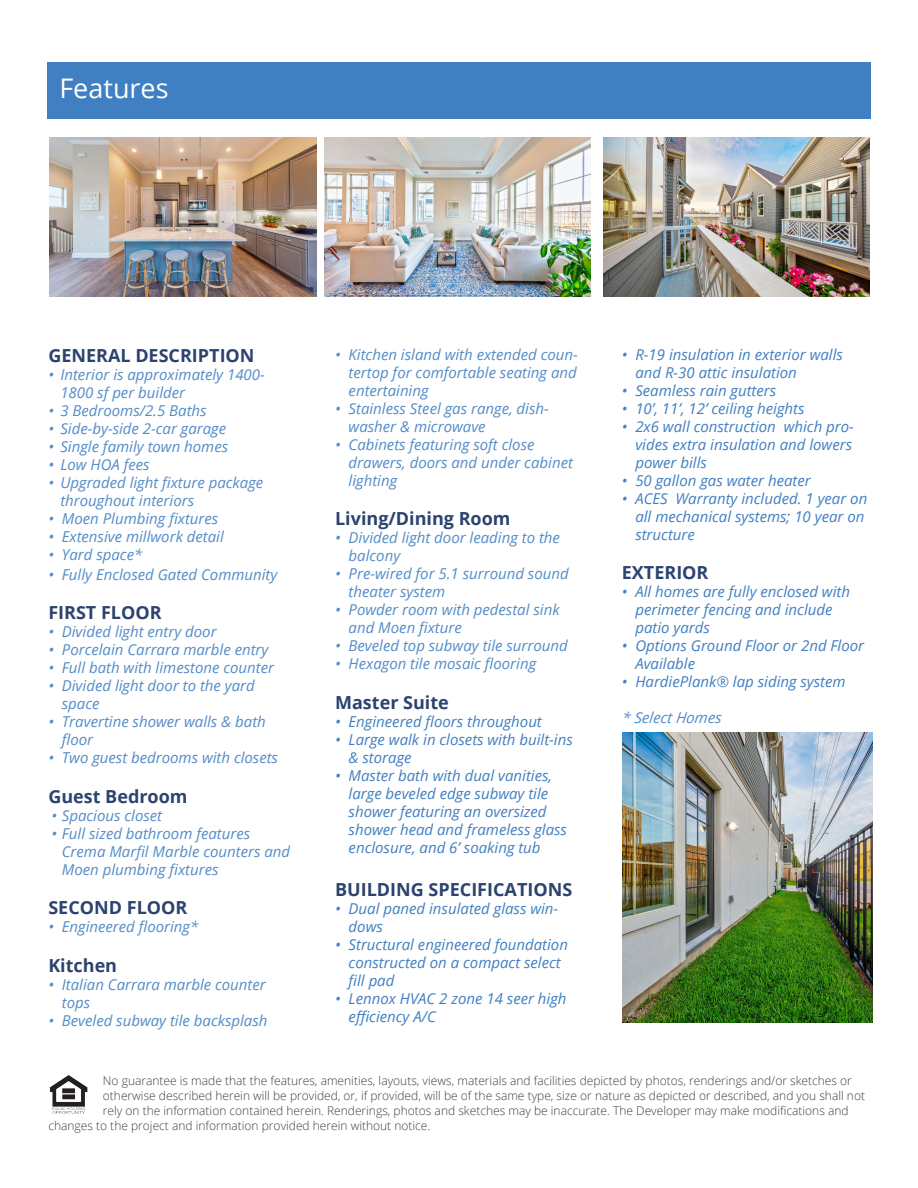
<style>
.page{position:relative;width:918px;height:1188px;background:#fff}
.page>*{position:absolute;margin:0;border:0;box-sizing:border-box;transform-origin:0 0}
.t1{font:27px "Open Sans";color:#fff}
.t2{font:700 18px "Open Sans";color:#2c4370}
.t3{font:italic 15px/18px "Open Sans";color:#538cc8}
.t4{font:italic 15px/18px "Open Sans";color:#407fc2}
.t5{font:300 12px "Open Sans";color:#3e3e3f}
</style>
<div class="page">
<div style="left:47px;top:62px;width:824px;height:57px;background:#407fc2"></div>
<img style="left:50px;top:137px;width:266px;height:160px">
<img style="left:324px;top:137px;width:267px;height:160px">
<img style="left:603px;top:137px;width:266px;height:160px">
<img style="left:50px;top:1075px;width:37px;height:39px">
<img style="left:622px;top:732px;width:250px;height:290px">
<p class="t1" style="left:59px;top:70px;width:111px">Features</p>
<p class="t2" style="left:48px;top:343px;width:208px">GENERAL DESCRIPTION</p>
<p class="t3" style="left:60px;top:365px;width:206px;text-indent:-12px">• Interior is approximately 1400-<br>1800 sf per builder</p>
<p class="t3" style="left:48px;top:401px;width:160px">• 3 Bedrooms/2.5 Baths</p>
<p class="t3" style="left:48px;top:419px;width:179px">• Side-by-side 2-car garage</p>
<p class="t3" style="left:48px;top:437px;width:181px">• Single family town homes</p>
<p class="t3" style="left:48px;top:455px;width:103px">• Low HOA fees</p>
<p class="t3" style="left:60px;top:473px;width:204px;text-indent:-12px">• Upgraded light fixture package throughout interiors</p>
<p class="t3" style="left:48px;top:509px;width:171px">• Moen Plumbing fixtures</p>
<p class="t3" style="left:48px;top:527px;width:177px">• Extensive millwork detail</p>
<p class="t3" style="left:48px;top:545px;width:95px">• Yard space*</p>
<p class="t3" style="left:48px;top:565px;width:231px">• Fully Enclosed Gated Community</p>
<p class="t2" style="left:48px;top:600px;width:115px">FIRST FLOOR</p>
<p class="t3" style="left:48px;top:622px;width:170px">• Divided light entry door</p>
<p class="t3" style="left:48px;top:640px;width:222px">• Porcelain Carrara marble entry</p>
<p class="t3" style="left:48px;top:658px;width:227px">• Full bath with limestone counter</p>
<p class="t3" style="left:62px;top:676px;width:195px;text-indent:-14px">• Divided light door to the yard space</p>
<p class="t3" style="left:62px;top:712px;width:206px;text-indent:-14px">• Travertine shower walls &amp; bath floor</p>
<p class="t3" style="left:48px;top:748px;width:231px">• Two guest bedrooms with closets</p>
<p class="t2" style="left:48px;top:784px;width:141px">Guest Bedroom</p>
<p class="t3" style="left:51px;top:806px;width:112px">• Spacious closet</p>
<p class="t3" style="left:62px;top:824px;width:230px;text-indent:-10px">• Full sized bathroom features<br>Crema Marfil Marble counters and<br>Moen plumbing fixtures</p>
<p class="t2" style="left:48px;top:895px;width:141px">SECOND FLOOR</p>
<p class="t3" style="left:48px;top:918px;width:152px">• Engineered flooring*</p>
<p class="t2" style="left:48px;top:953px;width:70px">Kitchen</p>
<p class="t3" style="left:62px;top:975px;width:205px;text-indent:-14px">• Italian Carrara marble counter tops</p>
<p class="t3" style="left:48px;top:1011px;width:221px">• Beveled subway tile backsplash</p>
<p class="t3" style="left:349px;top:345px;width:231px;text-align:justify;text-indent:-14px">• Kitchen island with extended coun&shy;tertop for comfortable seating and entertaining</p>
<p class="t3" style="left:349px;top:399px;width:202px;text-indent:-14px">• Stainless Steel gas range, dish&shy;washer &amp; microwave</p>
<p class="t3" style="left:349px;top:435px;width:226px;text-indent:-14px">• Cabinets featuring soft close drawers, doors and under cabinet lighting</p>
<p class="t2" style="left:335px;top:506px;width:177px">Living/Dining Room</p>
<p class="t3" style="left:349px;top:528px;width:213px;text-indent:-14px">• Divided light door leading to the balcony</p>
<p class="t3" style="left:349px;top:564px;width:222px;text-indent:-14px">• Pre-wired for 5.1 surround sound theater system</p>
<p class="t3" style="left:349px;top:600px;width:213px;text-indent:-14px">• Powder room with pedestal sink and Moen fixture</p>
<p class="t3" style="left:335px;top:636px;width:234px">• Beveled top subway tile surround</p>
<p class="t3" style="left:335px;top:654px;width:203px">• Hexagon tile mosaic flooring</p>
<p class="t2" style="left:335px;top:689px;width:115px">Master Suite</p>
<p class="t4" style="left:335px;top:712px;width:208px">• Engineered floors throughout</p>
<p class="t4" style="left:349px;top:730px;width:226px;text-indent:-14px">• Large walk in closets with built-ins &amp; storage</p>
<p class="t4" style="left:349px;top:766px;width:220px;text-indent:-14px">• Master bath with dual vanities, large beveled edge subway tile shower featuring an oversized shower head and frameless glass enclosure, and 6’ soaking tub</p>
<p class="t2" style="left:335px;top:877px;width:239px">BUILDING SPECIFICATIONS</p>
<p class="t4" style="left:349px;top:899px;width:211px;text-indent:-14px">• Dual paned insulated glass win&shy;dows</p>
<p class="t4" style="left:349px;top:935px;width:221px;text-indent:-14px">• Structural engineered foundation constructed on a compact select fill pad</p>
<p class="t4" style="left:349px;top:989px;width:219px;text-indent:-14px">• Lennox HVAC 2 zone 14 seer high efficiency A/C</p>
<p class="t4" style="left:635px;top:345px;width:209px;text-indent:-14px">• R-19 insulation in exterior walls and R-30 attic insulation</p>
<p class="t4" style="left:622px;top:381px;width:156px">• Seamless rain gutters</p>
<p class="t4" style="left:622px;top:399px;width:184px">• 10’, 11’, 12’ ceiling heights</p>
<p class="t4" style="left:635px;top:417px;width:220px;text-indent:-14px">• 2x6 wall construction which pro&shy;vides extra insulation and lowers power bills</p>
<p class="t4" style="left:622px;top:471px;width:190px">• 50 gallon gas water heater</p>
<p class="t4" style="left:635px;top:489px;width:234px;text-indent:-14px">• ACES Warranty included. 1 year on all mechanical systems; 10 year on structure</p>
<p class="t2" style="left:622px;top:560px;width:88px">EXTERIOR</p>
<p class="t4" style="left:635px;top:582px;width:216px;text-indent:-14px">• All homes are fully enclosed with perimeter fencing and include patio yards</p>
<p class="t4" style="left:635px;top:636px;width:230px;text-indent:-14px">• Options Ground Floor or 2nd Floor<br>Available</p>
<p class="t4" style="left:622px;top:672px;width:225px">• HardiePlank® lap siding system</p>
<p class="t3" style="left:622px;top:708px;width:103px">* Select Homes</p>
<p class="t5" style="left:103px;top:1073px;width:751px">No guarantee is made that the features, amenities, layouts, views, materials and facilities depicted by photos, renderings and/or sketches or</p>
<p class="t5" style="left:103px;top:1088px;width:764px">otherwise described herein will be provided, or, if provided, will be of the same type, size or nature as depicted or described, and you shall not</p>
<p class="t5" style="left:103px;top:1103px;width:747px">rely on the information contained herein. Renderings, photos and sketches may be inaccurate. The Developer may make modifications and</p>
<p class="t5" style="left:48px;top:1118px;width:384px">changes to the project and information provided herein without notice.</p>
</div>
